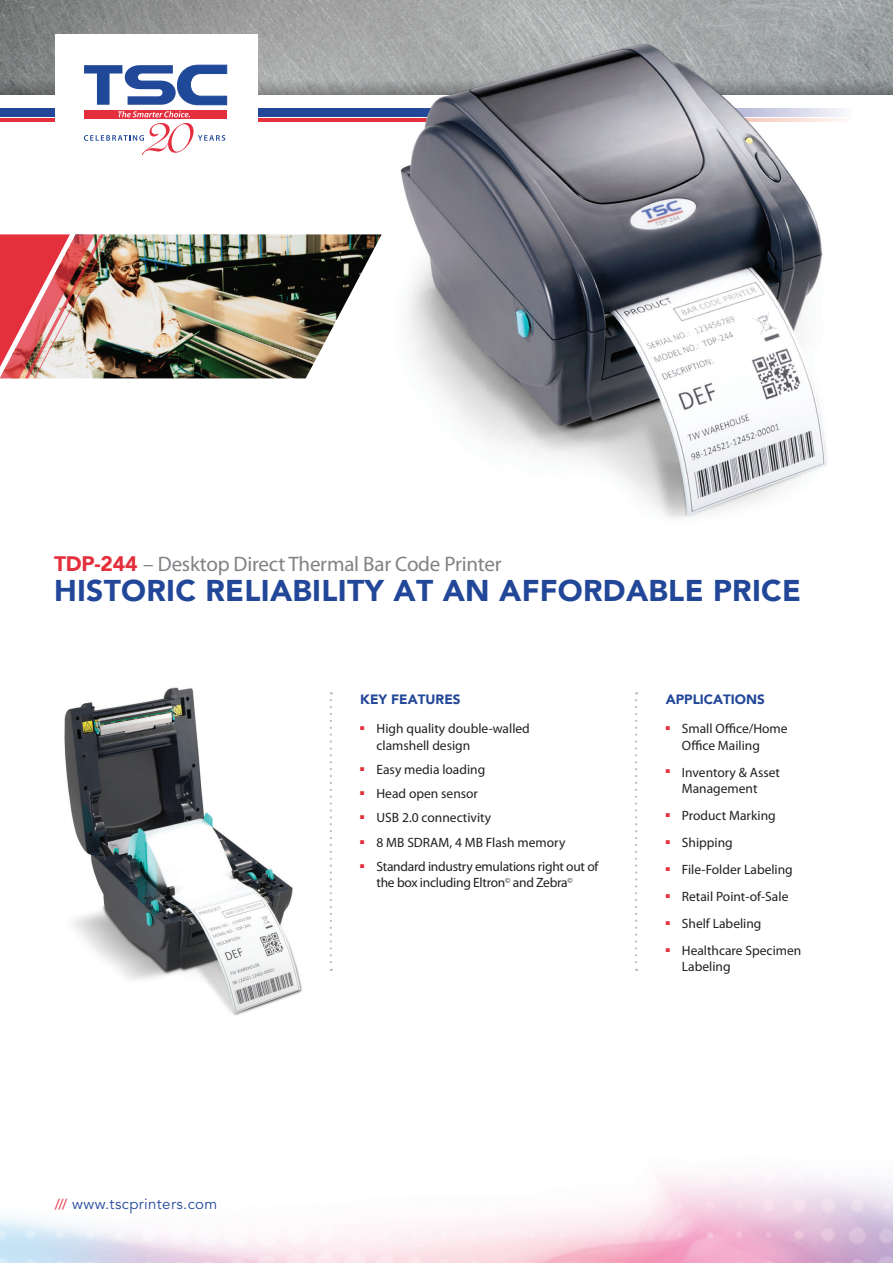
<style>
.page{position:relative;width:893px;height:1263px;background:#fff}
.page>*{position:absolute;margin:0;border:0;box-sizing:border-box;transform-origin:0 0}
.t1{font:900 30px "Avenir";letter-spacing:.01em;color:#224798}
.t2{font:21px "Myriad Pro";letter-spacing:-.01em;color:#808285}
.t3{font:15px "Avenir";letter-spacing:.025em;color:#224798}
.t4{font:13.5px/16.2px "Myriad Pro";color:#231f20}
.t5{font:13.5px/16.2px "Myriad Pro";letter-spacing:-.02em;color:#231f20}
.t6{font:900 13.5px "Avenir";color:#224798}
.s1{font-family:"Avenir";font-weight:900;color:#e4303d}
.s2{font-family:"Myriad Pro";color:#e4303d}
</style>
<div class="page">
<img style="left:0;top:0;width:893px;height:80px">
<svg style="left:0;top:80px;width:893px;height:14px;background:#8a8c8d"></svg>
<div style="left:0;top:108px;width:851px;height:8px;background:#224798"></div>
<hr style="left:0;top:119px;width:851px;height:2px;background:#e4303d">
<div style="left:55px;top:34px;width:203px;height:153px;background:#fff"></div>
<svg style="left:84px;top:64px;width:143px;height:41px"></svg>
<div style="left:84px;top:110px;width:143px;height:8px;background:#e42f3e"></div>
<svg style="left:118px;top:111px;width:72px;height:6px"></svg>
<svg style="left:84px;top:123px;width:141px;height:32px"></svg>
<img style="left:111px;top:234px;width:271px;height:144px">
<img style="left:0;top:234px;width:111px;height:144px">
<img style="left:384px;top:41px;width:456px;height:477px">
<img style="left:400px;top:45px;width:427px;height:471px">
<svg style="left:330px;top:700px;width:2px;height:271px"></svg>
<svg style="left:635px;top:700px;width:2px;height:271px"></svg>
<img style="left:64px;top:687px;width:239px;height:329px">
<h2 class="t2" style="left:54px;top:551px;width:449px"><span class="s1">TDP-244</span> – Desktop Direct Thermal Bar Code Printer</h2>
<h1 class="t1" style="left:54px;top:573px;width:748px">HISTORIC RELIABILITY AT AN AFFORDABLE PRICE</h1>
<p class="t3" style="left:55px;top:1195px;width:164px"><span class="s2">///</span> www.tscprinters.com</p>
<p class="t6" style="left:360px;top:691px;width:102px">KEY FEATURES</p>
<p class="t4" style="left:376px;top:720px;width:155px;text-indent:-16px"><sup>■</sup> High quality double-walled clamshell design</p>
<p class="t4" style="left:360px;top:761px;width:126px"><sup>■</sup> Easy media loading</p>
<p class="t4" style="left:360px;top:785px;width:119px"><sup>■</sup> Head open sensor</p>
<p class="t4" style="left:360px;top:810px;width:132px"><sup>■</sup> USB 2.0 connectivity</p>
<p class="t4" style="left:360px;top:834px;width:207px"><sup>■</sup> 8 MB SDRAM, 4 MB Flash memory</p>
<p class="t5" style="left:376px;top:858px;width:223px;text-indent:-16px"><sup>■</sup> Standard industry emulations right out of the box including Eltron<sup>©</sup> and Zebra<sup>©</sup></p>
<p class="t6" style="left:666px;top:691px;width:19px">APPLICATIONS</p>
<p class="t4" style="left:682px;top:720px;width:107px;text-indent:-16px"><sup>■</sup> Small Office/Home<br>Office Mailing</p>
<p class="t4" style="left:666px;top:764px;width:116px;text-align:center"><sup>■</sup> Inventory &amp; Asset<br>Management</p>
<p class="t4" style="left:666px;top:807px;width:112px"><sup>■</sup> Product Marking</p>
<p class="t4" style="left:666px;top:834px;width:69px"><sup>■</sup> Shipping</p>
<p class="t4" style="left:666px;top:861px;width:129px"><sup>■</sup> File-Folder Labeling</p>
<p class="t4" style="left:666px;top:888px;width:124px"><sup>■</sup> Retail Point-of-Sale</p>
<p class="t4" style="left:666px;top:915px;width:97px"><sup>■</sup> Shelf Labeling</p>
<p class="t4" style="left:682px;top:942px;width:121px;text-indent:-16px"><sup>■</sup> Healthcare Specimen<br>Labeling</p>
</div>
